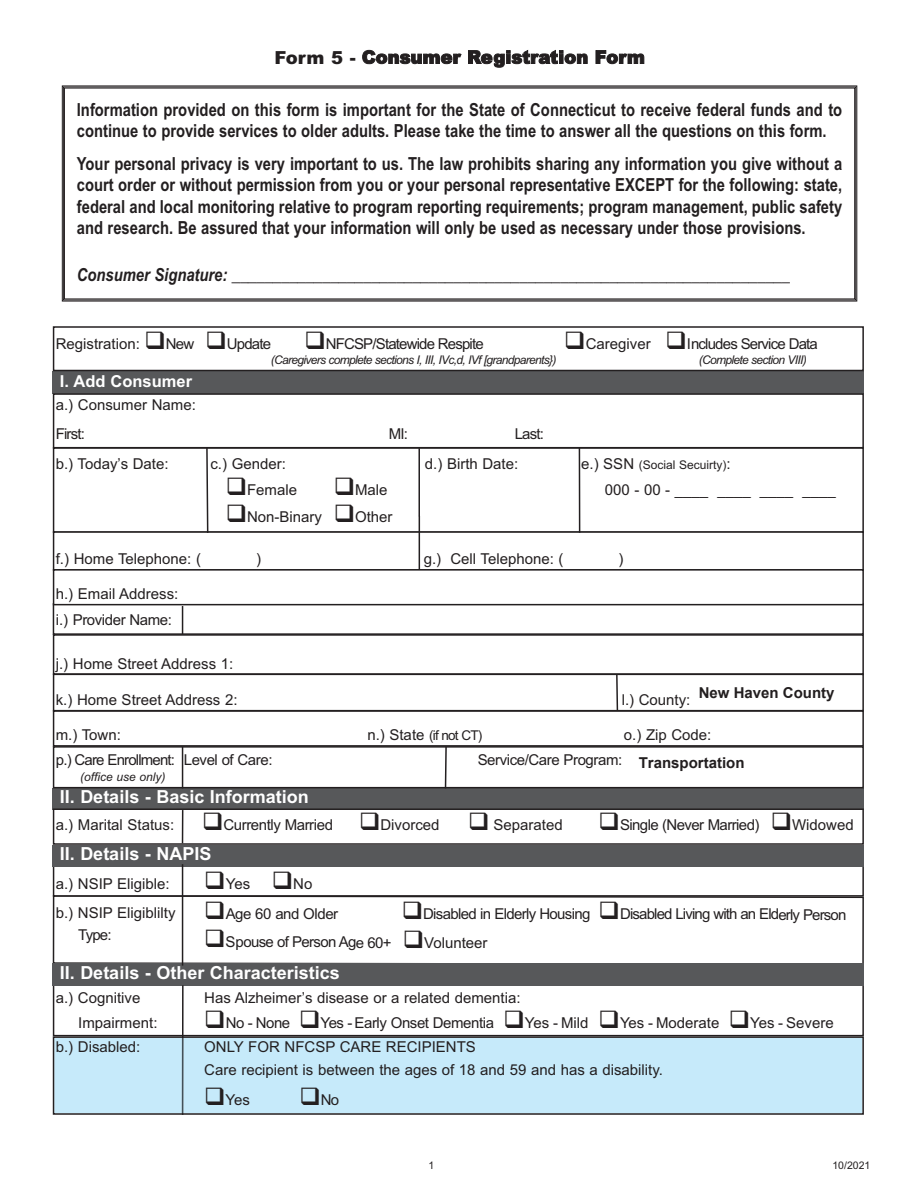
<style>
.page{position:relative;width:918px;height:1188px;background:#fff}
.page>*{position:absolute;margin:0;border:0;box-sizing:border-box;transform-origin:0 0}
.t1{font:700 18px/21.6px "Arial Narrow";color:#231f20}
.t2{font:700 18px "Arial";color:#fff}
.t3{font:900 18px "Arial";color:#231f20}
.t4{font:700 16.5px "Arial";color:#fff}
.t5{font:15px/29.2px "Arial";color:#231f20}
.t6{font:15px "Arial";letter-spacing:-.055em;color:#231f20}
.t7{font:15px "Arial";letter-spacing:-.03em;color:#231f20}
.t8{font:15px "Arial";letter-spacing:-.045em;color:#231f20}
.t9{font:15px "Arial";letter-spacing:-.04em;color:#231f20}
.t10{font:700 15px "Arial";color:#221e1f}
.t11{font:13.5px "Arial";letter-spacing:-.055em;color:#231f20}
.t12{font:italic 12px "Arial";letter-spacing:-.055em;color:#231f20}
.t13{font:12px "Arial";color:#231f20}
.t14{font:italic 12px "Arial";color:#231f20}
.t15{font:10.5px "Arial";color:#231f20}
.s1{font-style:italic}
.s2{font-size:15px}
</style>
<div class="page">
<div style="left:53px;top:983px;width:811px;height:53px;border:2px solid #231f20"></div>
<div style="left:53px;top:371px;width:811px;height:23px;background:#57585a"></div>
<div style="left:53px;top:788px;width:811px;height:22px;background:#57585a"></div>
<svg style="left:52px;top:894px;width:812px;height:72px"></svg>
<div style="left:53px;top:326px;width:811px;height:45px;border:2px solid #231f20"></div>
<div style="left:53px;top:808px;width:811px;height:37px;border:2px solid #231f20"></div>
<div style="left:53px;top:864px;width:811px;height:33px;border:2px solid #231f20"></div>
<div style="left:53px;top:634px;width:811px;height:41px;border:2px solid #231f20"></div>
<div style="left:53px;top:674px;width:811px;height:37px;border:2px solid #231f20"></div>
<div style="left:53px;top:393px;width:811px;height:55px;border:2px solid #231f20"></div>
<div style="left:53px;top:447px;width:811px;height:86px;border:2px solid #231f20"></div>
<div style="left:53px;top:531px;width:811px;height:40px;border:2px solid #231f20"></div>
<div style="left:53px;top:710px;width:811px;height:37px;border:2px solid #231f20"></div>
<hr style="left:182px;top:810px;width:1px;height:33px;background:#231f20">
<svg style="left:205px;top:446px;width:4px;height:88px"></svg>
<hr style="left:418px;top:448px;width:2px;height:68px;background:#231f20">
<hr style="left:579px;top:447px;width:1px;height:86px;background:#231f20">
<div style="left:53px;top:746px;width:811px;height:42px;border:2px solid #231f20"></div>
<hr style="left:182px;top:747px;width:1px;height:41px;background:#231f20">
<svg style="left:444px;top:745px;width:4px;height:44px"></svg>
<svg style="left:182px;top:606px;width:1px;height:26px"></svg>
<div style="left:53px;top:963px;width:811px;height:22px;background:#57585a"></div>
<div style="left:53px;top:845px;width:811px;height:21px;background:#57585a"></div>
<hr style="left:182px;top:864px;width:1px;height:102px;background:#231f20">
<hr style="left:182px;top:985px;width:2px;height:130px;background:#231f20">
<hr style="left:419px;top:516px;width:1px;height:64px;background:#231f20">
<div style="left:56px;top:1039px;width:805px;height:73px;background:#c6eafa"></div>
<hr style="left:182px;top:1038px;width:1px;height:75px;background:#425159">
<div style="left:53px;top:1036px;width:811px;height:79px;border:2px solid #231f20"></div>
<div style="left:53px;top:603px;width:811px;height:32px;border:2px solid #231f20"></div>
<div style="left:53px;top:569px;width:811px;height:36px;border:2px solid #231f20"></div>
<svg style="left:615px;top:673px;width:4px;height:39px"></svg>
<p class="t3" style="left:274px;top:47px;width:372px">Form 5 - Consumer Registration Form</p>
<p class="t1" style="left:77px;top:98px;width:767px">Information provided on this form is important for the State of Connecticut to receive federal funds and to continue to provide services to older adults. Please take the time to answer all the questions on this form.</p>
<p class="t1" style="left:77px;top:152px;width:767px;text-align:justify">Your personal privacy is very important to us. The law prohibits sharing any information you give without a court order or without permission from you or your personal representative EXCEPT for the following: state, federal and local monitoring relative to program reporting requirements; program management, public safety and research. Be assured that your information will only be used as necessary under those provisions.</p>
<p class="t1" style="left:77px;top:264px;width:715px"><span class="s1">Consumer Signature:</span> ____________________________________________________________________</p>
<p class="t5" style="left:56px;top:329px;width:217px">Registration: ❑New ❑Update</p>
<p class="t6" style="left:304px;top:335px;width:181px">❑NFCSP/Statewide Respite</p>
<p class="t6" style="left:564px;top:335px;width:255px">❑Caregiver ❑Includes Service Data</p>
<p class="t12" style="left:271px;top:353px;width:287px">(Caregivers complete sections I, III, IVc,d, IVf [grandparents})</p>
<p class="t12" style="left:699px;top:353px;width:110px">(Complete section VIII)</p>
<p class="t4" style="left:60px;top:372px;width:134px">I. Add Consumer</p>
<p class="t5" style="left:56px;top:390px;width:142px">a.) Consumer Name:<br>First:</p>
<p class="t5" style="left:389px;top:419px;width:21px">MI:</p>
<p class="t5" style="left:515px;top:419px;width:31px">Last:</p>
<p class="t5" style="left:56px;top:449px;width:114px">b.) Today’s Date:</p>
<p class="t5" style="left:210px;top:449px;width:77px">c.) Gender:</p>
<p class="t13" style="left:581px;top:458px;width:151px"><span class="s2">e.) SSN</span> (Social Secuirty)<span class="s2">:</span></p>
<p class="t5" style="left:226px;top:476px;width:73px">❑Female</p>
<p class="t5" style="left:334px;top:476px;width:55px">❑Male</p>
<p class="t5" style="left:425px;top:449px;width:95px">d.) Birth Date:</p>
<p class="t5" style="left:605px;top:476px;width:232px">000 - 00 - ____ ____ ____ ____</p>
<p class="t5" style="left:226px;top:503px;width:168px">❑Non-Binary ❑Other</p>
<p class="t5" style="left:56px;top:545px;width:147px">f.) Home Telephone: (</p>
<p class="t5" style="left:256px;top:545px;width:6px">)</p>
<p class="t5" style="left:424px;top:545px;width:141px">g.) Cell Telephone: (</p>
<p class="t5" style="left:618px;top:545px;width:6px">)</p>
<p class="t5" style="left:56px;top:579px;width:124px">h.) Email Address:</p>
<p class="t7" style="left:56px;top:611px;width:118px">i.) Provider Name:</p>
<p class="t5" style="left:56px;top:649px;width:179px">j.) Home Street Address 1:</p>
<p class="t5" style="left:56px;top:685px;width:183px">k.) Home Street Address 2:</p>
<p class="t5" style="left:622px;top:685px;width:70px">l.) County:</p>
<p class="t10" style="left:699px;top:682px;width:137px">New Haven County</p>
<p class="t5" style="left:56px;top:721px;width:67px">m.) Town:</p>
<p class="t11" style="left:367px;top:728px;width:116px"><span class="s2">n.) State</span> (if not CT)</p>
<p class="t5" style="left:624px;top:721px;width:89px">o.) Zip Code:</p>
<p class="t6" style="left:56px;top:751px;width:218px">p.) Care Enrollment: Level of Care:</p>
<p class="t7" style="left:478px;top:751px;width:146px">Service/Care Program:</p>
<p class="t14" style="left:80px;top:770px;width:87px">(office use only)</p>
<p class="t10" style="left:639px;top:752px;width:107px">Transportation</p>
<p class="t2" style="left:60px;top:786px;width:251px">II. Details - Basic Information</p>
<p class="t5" style="left:56px;top:810px;width:508px">a.) Marital Status: ❑Currently Married ❑Divorced ❑ Separated</p>
<p class="t9" style="left:599px;top:816px;width:257px">❑Single (Never Married) ❑Widowed</p>
<p class="t2" style="left:60px;top:844px;width:153px">II. Details - NAPIS</p>
<p class="t5" style="left:56px;top:869px;width:115px">a.) NSIP Eligible:</p>
<p class="t5" style="left:204px;top:869px;width:110px">❑Yes ❑No</p>
<p class="t5" style="left:56px;top:899px;width:284px">b.) NSIP Eligiblilty ❑Age 60 and Older</p>
<p class="t6" style="left:402px;top:905px;width:446px">❑Disabled in Elderly Housing ❑Disabled Living with an Elderly Person</p>
<p class="t5" style="left:78px;top:920px;width:35px">Type:</p>
<p class="t8" style="left:204px;top:934px;width:285px">❑Spouse of Person Age 60+ ❑Volunteer</p>
<p class="t2" style="left:60px;top:962px;width:282px">II. Details - Other Characteristics</p>
<p class="t5" style="left:56px;top:983px;width:86px">a.) Cognitive</p>
<p class="t5" style="left:204px;top:983px;width:318px">Has Alzheimer’s disease or a related dementia:</p>
<p class="t5" style="left:78px;top:1009px;width:81px">Impairment:</p>
<p class="t7" style="left:204px;top:1015px;width:631px">❑No - None ❑Yes -Early Onset Dementia ❑Yes - Mild ❑Yes - Moderate ❑Yes - Severe</p>
<p class="t5" style="left:56px;top:1033px;width:86px">b.) Disabled:</p>
<p class="t5" style="left:204px;top:1036px;width:460px;line-height:22.5px">ONLY FOR NFCSP CARE RECIPIENTS<br>Care recipient is between the ages of 18 and 59 and has a disability.</p>
<p class="t5" style="left:204px;top:1085px;width:47px">❑Yes</p>
<p class="t5" style="left:299px;top:1085px;width:41px">❑No</p>
<p class="t15" style="left:429px;top:1159px;width:7px">1</p>
<p class="t15" style="left:832px;top:1159px;width:39px">10/2021</p>
</div>
